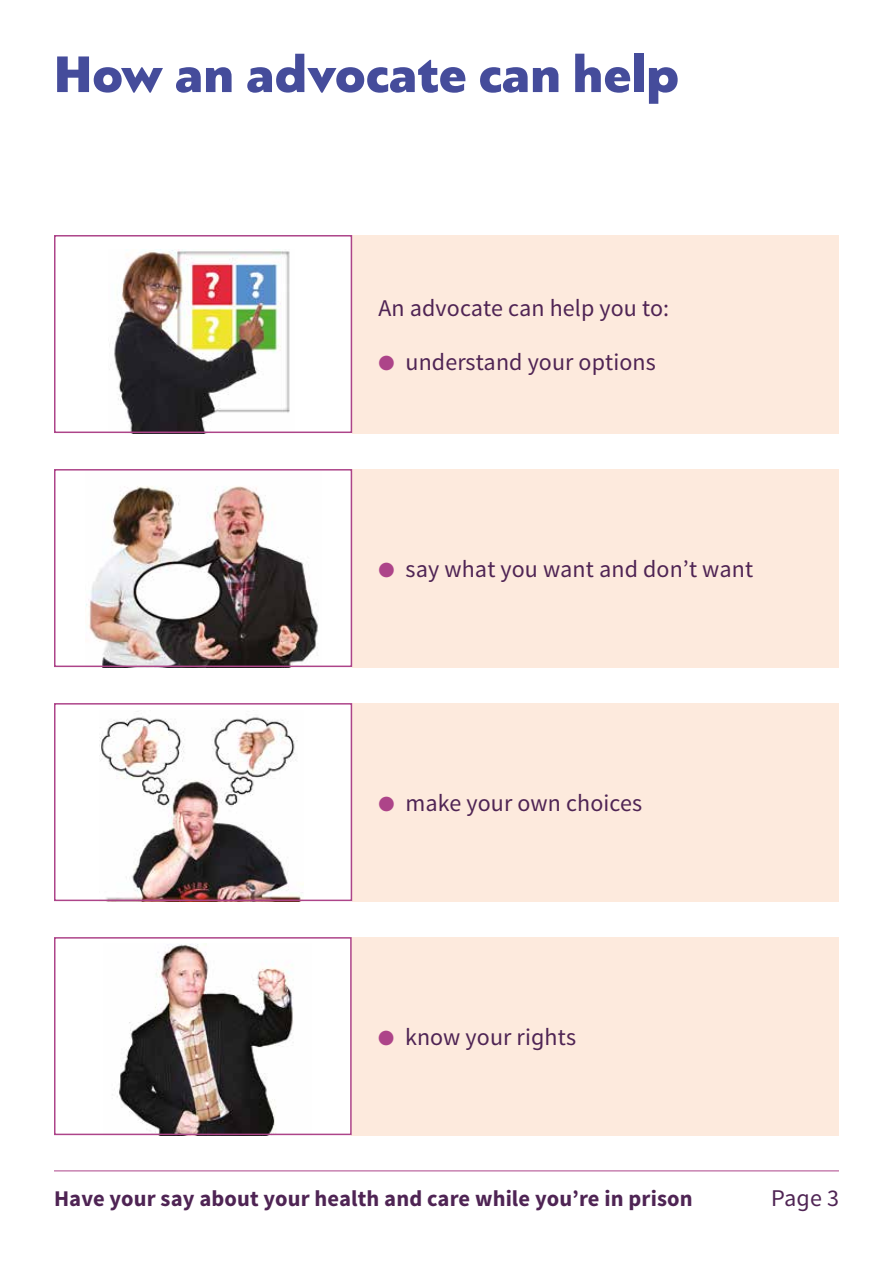
<style>
.page{position:relative;width:893px;height:1263px;background:#fff}
.page>*{position:absolute;margin:0;border:0;box-sizing:border-box;transform-origin:0 0}
.t1{font:900 54px "PF Bague Sans Pro";color:#454c9b}
.t2{font:24px "Source Sans Pro";letter-spacing:.005em;color:#4f2454}
.t3{font:700 22.5px "Source Sans Pro";letter-spacing:.005em;color:#4f2454}
.s1{color:#ad4489}
</style>
<div class="page">
<hr style="left:54px;top:1170px;width:785px;height:1px;background:#ad4489">
<div style="left:352px;top:235px;width:487px;height:198px;background:#fdeadd"></div>
<div style="left:352px;top:469px;width:487px;height:198px;background:#fdeadd"></div>
<div style="left:352px;top:703px;width:487px;height:198px;background:#fdeadd"></div>
<img style="left:109px;top:250px;width:181px;height:180px">
<div style="left:54px;top:235px;width:298px;height:198px;border:2px solid #ad4489"></div>
<img style="left:85px;top:486px;width:233px;height:178px">
<div style="left:54px;top:469px;width:298px;height:198px;border:2px solid #ad4489"></div>
<img style="left:99px;top:711px;width:205px;height:187px">
<div style="left:54px;top:703px;width:298px;height:198px;border:2px solid #ad4489"></div>
<div style="left:352px;top:937px;width:487px;height:198px;background:#fdeadd"></div>
<img style="left:112px;top:944px;width:182px;height:188px">
<div style="left:54px;top:937px;width:298px;height:198px;border:2px solid #ad4489"></div>
<h1 class="t1" style="left:54px;top:40px;width:627px">How an advocate can help</h1>
<p class="t2" style="left:379px;top:293px;width:292px">An advocate can help you to:</p>
<p class="t2" style="left:379px;top:347px;width:279px"><span class="s1">●</span> understand your options</p>
<p class="t2" style="left:379px;top:554px;width:376px"><span class="s1">●</span> say what you want and don’t want</p>
<p class="t2" style="left:379px;top:788px;width:265px"><span class="s1">●</span> make your own choices</p>
<p class="t2" style="left:378px;top:1022px;width:200px"><span class="s1">●</span> know your rights</p>
<p class="t3" style="left:54px;top:1184px;width:640px">Have your say about your health and care while you’re in prison</p>
<p class="t2" style="left:771px;top:1183px;width:69px">Page 3</p>
</div>
